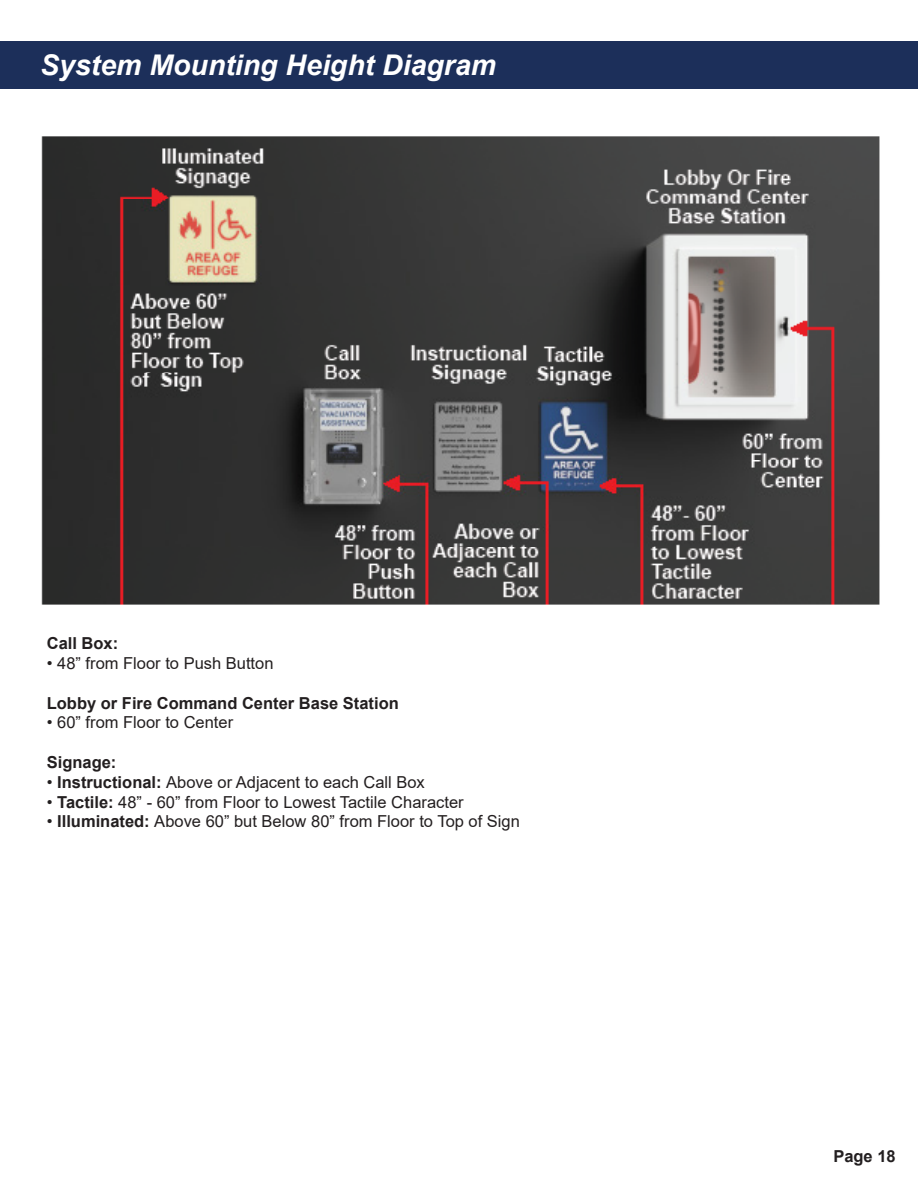
<style>
.page{position:relative;width:918px;height:1188px;background:#fff}
.page>*{position:absolute;margin:0;border:0;box-sizing:border-box;transform-origin:0 0}
.t1{font:italic 700 28.5px "Arial";color:#fff}
.t2{font:16.5px "Arial";color:#231f20}
.t3{font:700 16.5px "Arial";color:#231f20}
.s1{font-weight:700}
</style>
<div class="page">
<div style="left:0;top:42px;width:918px;height:47px;background:#1c2f5a"></div>
<img style="left:41px;top:136px;width:839px;height:469px">
<p class="t1" style="left:40px;top:46px;width:458px">System Mounting Height Diagram</p>
<p class="t3" style="left:47px;top:632px;width:73px">Call Box:</p>
<p class="t2" style="left:47px;top:652px;width:228px">• 48” from Floor to Push Button</p>
<p class="t3" style="left:47px;top:691px;width:354px">Lobby or Fire Command Center Base Station</p>
<p class="t2" style="left:47px;top:711px;width:188px">• 60” from Floor to Center</p>
<p class="t3" style="left:47px;top:751px;width:71px">Signage:</p>
<p class="t2" style="left:47px;top:771px;width:380px">• <span class="s1">Instructional:</span> Above or Adjacent to each Call Box</p>
<p class="t2" style="left:47px;top:790px;width:418px">• <span class="s1">Tactile:</span> 48” - 60” from Floor to Lowest Tactile Character</p>
<p class="t2" style="left:47px;top:810px;width:475px">• <span class="s1">Illuminated:</span> Above 60” but Below 80” from Floor to Top of Sign</p>
<p class="t3" style="left:833px;top:1144px;width:64px">Page 18</p>
</div>
